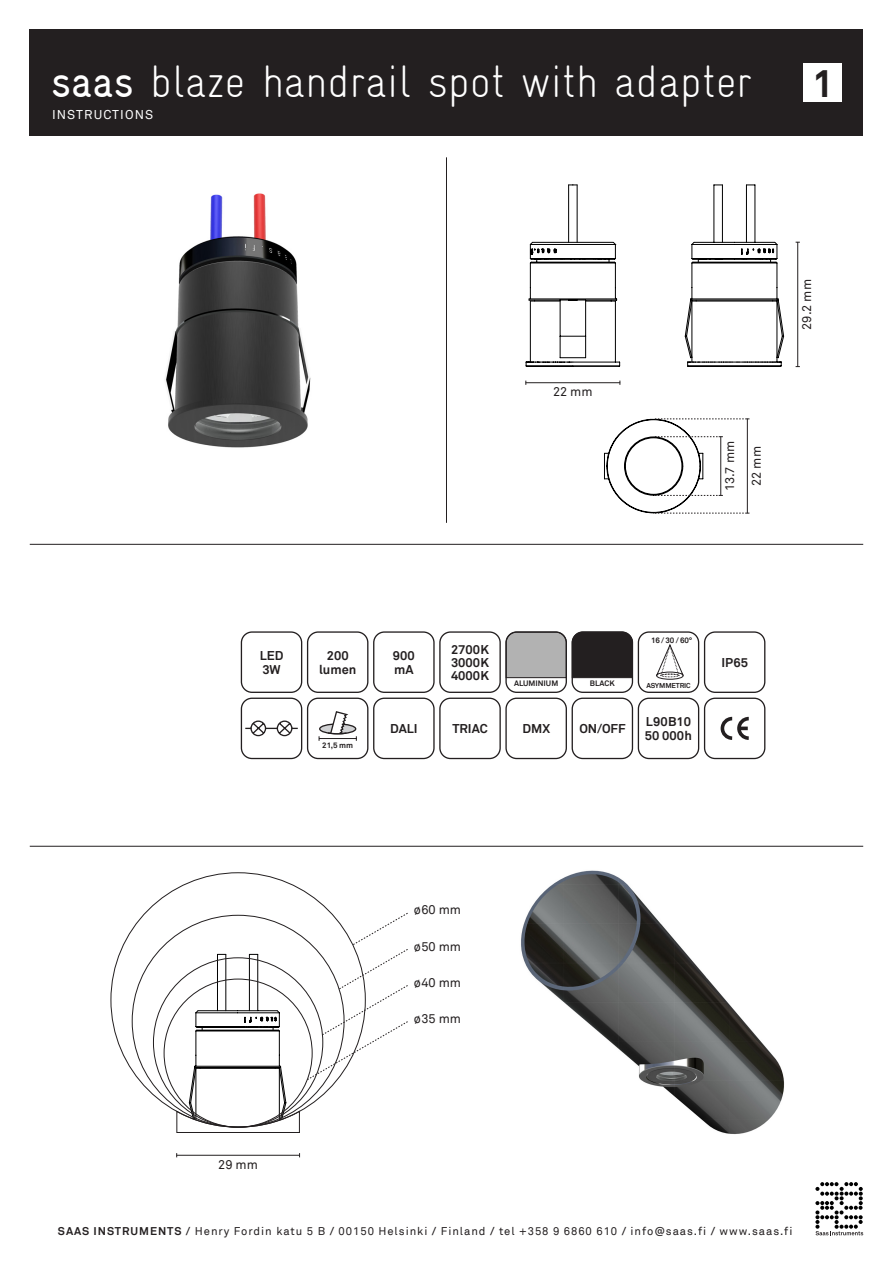
<style>
.page{position:relative;width:893px;height:1263px;background:#fff}
.page>*{position:absolute;margin:0;border:0;box-sizing:border-box;transform-origin:0 0}
.t1{font:300 condensed 45px "Gravur";color:#fff}
.t2{font:700 39px "Akkurat";color:#231f20}
.t3{font:700 12.75px "Akkurat";color:#231f20}
.t4{font:12.75px "Akkurat";color:#231f20}
.t5{font:12.75px "Akkurat";letter-spacing:.085em;color:#fff}
.t6{font:11.25px "Akkurat";letter-spacing:.085em;color:#231f20}
.t7{font:700 7.8px "Akkurat";color:#231f20}
.t8{font:700 7.2px "Akkurat";letter-spacing:-.02em;color:#231f20}
.s1{font-weight:400}
.s2{font-weight:700}
</style>
<div class="page">
<img style="left:502px;top:845px;width:302px;height:289px">
<div style="left:30px;top:30px;width:833px;height:106px;background:#231f20"></div>
<div style="left:804px;top:64px;width:38px;height:38px;background:#fff"></div>
<hr style="left:446px;top:157px;width:1px;height:366px;background:#231f20">
<svg style="left:815px;top:1182px;width:48px;height:53px"></svg>
<hr style="left:797px;top:242px;width:1px;height:125px;background:#231f20">
<img style="left:165px;top:193px;width:146px;height:255px">
<hr style="left:30px;top:544px;width:833px;height:1px;background:#231f20">
<hr style="left:30px;top:846px;width:833px;height:1px;background:#231f20">
<svg style="left:525px;top:322px;width:260px;height:192px"></svg>
<svg style="left:528px;top:184px;width:254px;height:183px"></svg>
<svg style="left:529px;top:184px;width:92px;height:183px"></svg>
<hr style="left:747px;top:419px;width:1px;height:94px;background:#231f20">
<svg style="left:655px;top:419px;width:94px;height:1px"></svg>
<svg style="left:655px;top:513px;width:94px;height:1px"></svg>
<hr style="left:720px;top:436px;width:1px;height:59px;background:#231f20">
<svg style="left:655px;top:436px;width:68px;height:1px"></svg>
<svg style="left:655px;top:495px;width:68px;height:1px"></svg>
<div style="left:241px;top:631px;width:61px;height:62px;border:1px solid #231f20;border-radius:11px"></div>
<div style="left:307px;top:631px;width:61px;height:62px;border:1px solid #231f20;border-radius:11px"></div>
<div style="left:373px;top:631px;width:62px;height:62px;border:1px solid #231f20;border-radius:11px"></div>
<div style="left:439px;top:631px;width:62px;height:62px;border:1px solid #231f20;border-radius:11px"></div>
<div style="left:572px;top:631px;width:61px;height:62px;border:1px solid #231f20;border-radius:11px"></div>
<svg style="left:507px;top:632px;width:126px;height:46px;background:#6d6b6c"></svg>
<div style="left:505px;top:631px;width:62px;height:62px;border:1px solid #231f20;border-radius:11px"></div>
<div style="left:638px;top:631px;width:61px;height:62px;border:1px solid #231f20;border-radius:11px"></div>
<svg style="left:656px;top:644px;width:28px;height:36px"></svg>
<svg style="left:245px;top:720px;width:53px;height:17px"></svg>
<div style="left:241px;top:698px;width:61px;height:61px;border:1px solid #231f20;border-radius:11px"></div>
<svg style="left:720px;top:716px;width:29px;height:24px"></svg>
<div style="left:704px;top:698px;width:61px;height:61px;border:1px solid #231f20;border-radius:11px"></div>
<div style="left:638px;top:698px;width:61px;height:61px;border:1px solid #231f20;border-radius:11px"></div>
<div style="left:439px;top:698px;width:62px;height:61px;border:1px solid #231f20;border-radius:11px"></div>
<div style="left:505px;top:698px;width:62px;height:61px;border:1px solid #231f20;border-radius:11px"></div>
<div style="left:572px;top:698px;width:61px;height:61px;border:1px solid #231f20;border-radius:11px"></div>
<div style="left:373px;top:698px;width:62px;height:61px;border:1px solid #231f20;border-radius:11px"></div>
<hr style="left:176px;top:1155px;width:124px;height:1px;background:#231f20">
<div style="left:704px;top:631px;width:61px;height:62px;border:1px solid #231f20;border-radius:11px"></div>
<svg style="left:176px;top:953px;width:124px;height:180px"></svg>
<svg style="left:307px;top:912px;width:101px;height:168px"></svg>
<div style="left:307px;top:698px;width:61px;height:61px;border:1px solid #231f20;border-radius:11px"></div>
<svg style="left:320px;top:724px;width:36px;height:10px"></svg>
<div style="left:319px;top:723px;width:37px;height:11px;border:1px solid #231f20;border-radius:50%"></div>
<svg style="left:326px;top:711px;width:24px;height:23px"></svg>
<hr style="left:319px;top:738px;width:37px;height:1px;background:#231f20">
<p class="t1" style="left:51px;top:57px;width:702px"><span class="s1">saas</span> blaze handrail spot with adapter</p>
<p class="t2" style="left:812px;top:59px;width:24px">1</p>
<p class="t5" style="left:52px;top:107px;width:103px">INSTRUCTIONS</p>
<p class="t4" style="left:553px;top:384px;width:41px">22 mm</p>
<p class="t4" style="left:799px;top:330px;width:52px;rotate:-90deg">29.2 mm</p>
<p class="t4" style="left:722px;top:491px;width:51px;rotate:-90deg">13.7 mm</p>
<p class="t4" style="left:749px;top:486px;width:41px;rotate:-90deg">22 mm</p>
<p class="t3" style="left:260px;top:647px;width:25px">LED</p>
<p class="t3" style="left:262px;top:661px;width:20px">3W</p>
<p class="t3" style="left:327px;top:647px;width:23px">200</p>
<p class="t3" style="left:319px;top:661px;width:39px">lumen</p>
<p class="t7" style="left:322px;top:740px;width:32px">21,5 mm</p>
<p class="t3" style="left:393px;top:647px;width:23px">900</p>
<p class="t3" style="left:394px;top:661px;width:21px">mA</p>
<p class="t3" style="left:451px;top:641px;width:40px">2700K</p>
<p class="t3" style="left:451px;top:654px;width:40px">3000K</p>
<p class="t3" style="left:451px;top:667px;width:40px">4000K</p>
<p class="t7" style="left:514px;top:679px;width:46px">ALUMINIUM</p>
<p class="t7" style="left:590px;top:679px;width:26px">BLACK</p>
<p class="t3" style="left:390px;top:720px;width:29px">DALI</p>
<p class="t3" style="left:452px;top:720px;width:37px">TRIAC</p>
<p class="t3" style="left:522px;top:720px;width:29px">DMX</p>
<p class="t3" style="left:579px;top:720px;width:48px">ON/OFF</p>
<p class="t7" style="left:651px;top:635px;width:43px">16 / 30 / 60°</p>
<p class="t8" style="left:646px;top:681px;width:46px">ASYMMETRIC</p>
<p class="t3" style="left:646px;top:713px;width:47px">L90B10</p>
<p class="t3" style="left:645px;top:727px;width:49px">50 000h</p>
<p class="t3" style="left:721px;top:654px;width:28px">IP65</p>
<p class="t4" style="left:218px;top:1157px;width:41px">29 mm</p>
<p class="t4" style="left:414px;top:902px;width:49px">ø60 mm</p>
<p class="t4" style="left:414px;top:939px;width:49px">ø50 mm</p>
<p class="t4" style="left:414px;top:975px;width:49px">ø40 mm</p>
<p class="t4" style="left:414px;top:1011px;width:49px">ø35 mm</p>
<p class="t6" style="left:58px;top:1225px;width:736px"><span class="s2">SAAS INSTRUMENTS /</span> Henry Fordin katu 5 B <span class="s2">/</span> 00150 Helsinki <span class="s2">/</span> Finland <span class="s2">/</span> tel +358 9 6860 610 <span class="s2">/</span> info@saas.fi <span class="s2">/</span> www.saas.fi</p>
</div>
